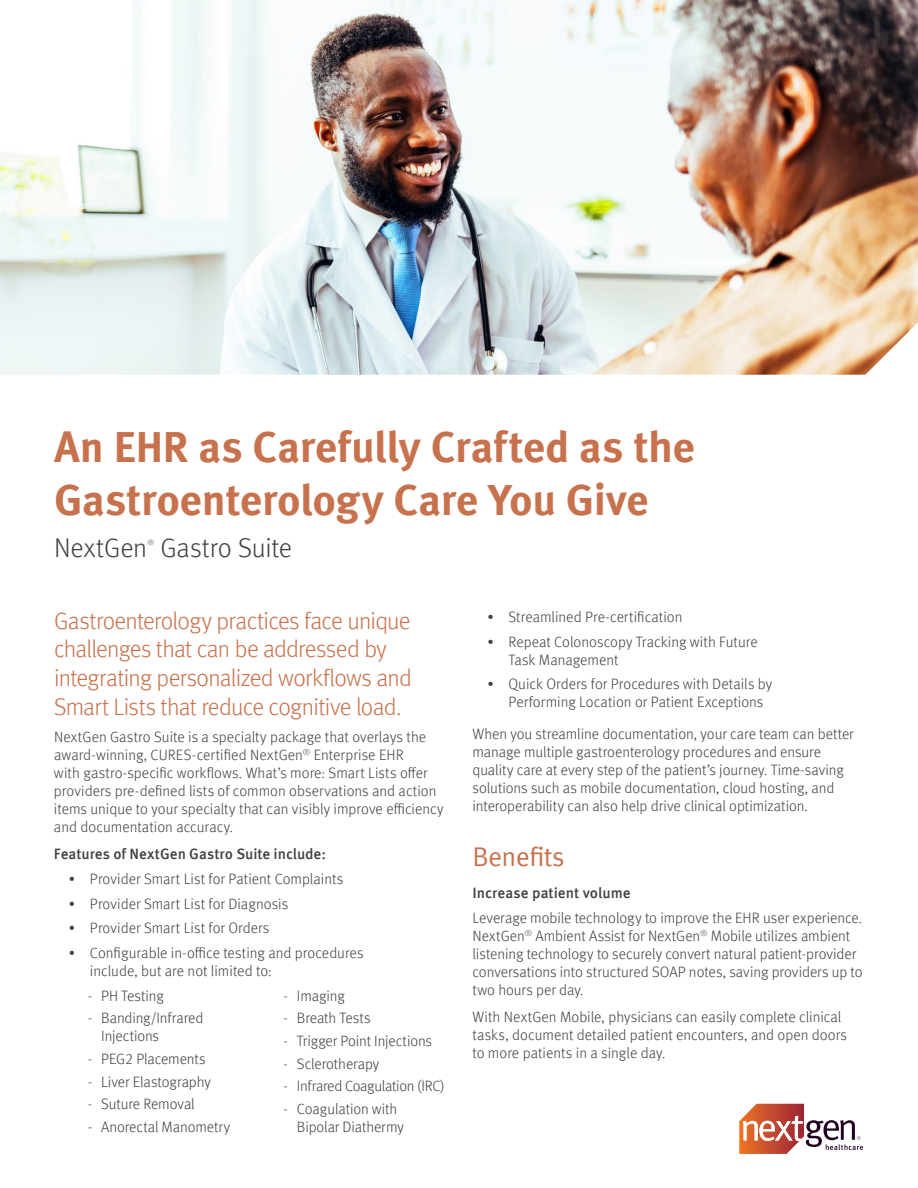
<style>
.page{position:relative;width:918px;height:1188px;background:#fff}
.page>*{position:absolute;margin:0;border:0;box-sizing:border-box;transform-origin:0 0}
.t1{font:700 43.5px/52.2px "Meta Offc";letter-spacing:-.01em;color:#c7724d}
.t2{font:300 27px "Meta Offc";letter-spacing:-.005em;color:#414042}
.t3{font:27px "Meta Offc Norm";letter-spacing:-.025em;color:#c7724d}
.t4{font:300 24px/28.8px "Meta Offc";letter-spacing:-.03em;color:#c7724d}
.t5{font:300 15px/18px "Meta Offc";color:#414042}
.t6{font:500 15px "Meta Offc";color:#414042}
.t7{font:300 15px "Meta Offc";letter-spacing:-.02em;color:#414042}
.t8{font:300 7.8px "Meta Offc";color:#414042}
</style>
<div class="page">
<svg style="left:739px;top:1104px;width:124px;height:50px"></svg>
<img style="left:0;top:0;width:918px;height:375px">
<h1 class="t1" style="left:54px;top:422px;width:642px">An EHR as Carefully Crafted as the<br>Gastroenterology Care You Give</h1>
<h2 class="t2" style="left:54px;top:532px;width:95px">NextGen</h2>
<p class="t8" style="left:148px;top:537px;width:8px">®</p>
<h2 class="t2" style="left:160px;top:532px;width:133px">Gastro Suite</h2>
<h3 class="t4" style="left:54px;top:607px;width:359px">Gastroenterology practices face unique challenges that can be addressed by integrating personalized workflows and Smart Lists that reduce cognitive load.</h3>
<p class="t5" style="left:54px;top:728px;width:391px">NextGen Gastro Suite is a specialty package that overlays the award-winning, CURES-certified NextGen<sup>®</sup> Enterprise EHR<br>with gastro-specific workflows. What’s more: Smart Lists offer providers pre-defined lists of common observations and action items unique to your specialty that can visibly improve efficiency and documentation accuracy.</p>
<p class="t6" style="left:54px;top:845px;width:274px">Features of NextGen Gastro Suite include:</p>
<p class="t5" style="left:69px;top:870px;width:276px">• Provider Smart List for Patient Complaints</p>
<p class="t5" style="left:69px;top:895px;width:221px">• Provider Smart List for Diagnosis</p>
<p class="t5" style="left:69px;top:920px;width:202px">• Provider Smart List for Orders</p>
<p class="t5" style="left:90px;top:944px;width:275px;text-indent:-21px">• Configurable in-office testing and procedures include, but are not limited to:</p>
<p class="t5" style="left:88px;top:987px;width:78px">- PH Testing</p>
<p class="t5" style="left:101px;top:1010px;width:104px;text-indent:-14px">- Banding/Infrared<br>Injections</p>
<p class="t5" style="left:88px;top:1050px;width:119px">- PEG2 Placements</p>
<p class="t5" style="left:88px;top:1073px;width:125px">- Liver Elastography</p>
<p class="t5" style="left:88px;top:1095px;width:109px">- Suture Removal</p>
<p class="t5" style="left:88px;top:1118px;width:144px">- Anorectal Manometry</p>
<p class="t5" style="left:283px;top:987px;width:63px">- Imaging</p>
<p class="t5" style="left:283px;top:1010px;width:89px">- Breath Tests</p>
<p class="t5" style="left:283px;top:1032px;width:150px">- Trigger Point Injections</p>
<p class="t5" style="left:283px;top:1055px;width:97px">- Sclerotherapy</p>
<p class="t7" style="left:283px;top:1077px;width:163px">- Infrared Coagulation (IRC)</p>
<p class="t5" style="left:297px;top:1100px;width:108px;text-indent:-13px">- Coagulation with<br>Bipolar Diathermy</p>
<p class="t5" style="left:488px;top:608px;width:197px">• Streamlined Pre-certification</p>
<p class="t5" style="left:508px;top:633px;width:251px;text-indent:-21px">• Repeat Colonoscopy Tracking with Future<br>Task Management</p>
<p class="t5" style="left:508px;top:676px;width:265px;text-indent:-21px">• Quick Orders for Procedures with Details by<br>Performing Location or Patient Exceptions</p>
<p class="t5" style="left:472px;top:725px;width:383px">When you streamline documentation, your care team can better manage multiple gastroenterology procedures and ensure quality care at every step of the patient’s journey. Time-saving solutions such as mobile documentation, cloud hosting, and interoperability can also help drive clinical optimization.</p>
<h2 class="t3" style="left:472px;top:841px;width:94px">Benefits</h2>
<p class="t6" style="left:472px;top:884px;width:160px">Increase patient volume</p>
<p class="t5" style="left:472px;top:909px;width:392px">Leverage mobile technology to improve the EHR user experience.<br>NextGen<sup>®</sup> Ambient Assist for NextGen<sup>®</sup> Mobile utilizes ambient listening technology to securely convert natural patient-provider conversations into structured SOAP notes, saving providers up to two hours per day.</p>
<p class="t5" style="left:473px;top:1008px;width:376px">With NextGen Mobile, physicians can easily complete clinical tasks, document detailed patient encounters, and open doors to more patients in a single day.</p>
</div>
